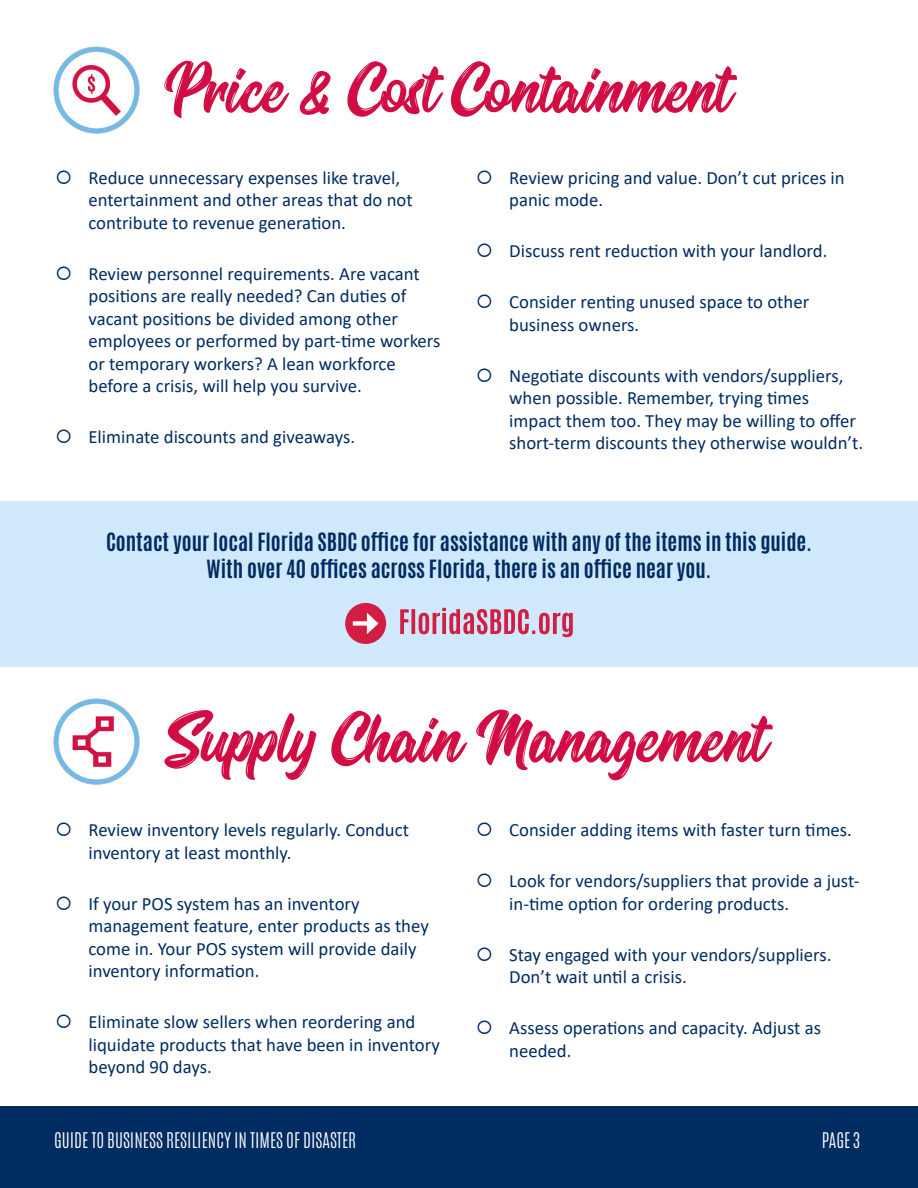
<style>
.page{position:relative;width:918px;height:1188px;background:#fff}
.page>*{position:absolute;margin:0;border:0;box-sizing:border-box;transform-origin:0 0}
.t1{font:90px "Oraqle Script";color:#d10d43}
.t2{font:700 21px "Antonio";color:#002c62}
.t3{font:18.75px/22.5px "Calibri";color:#002c62}
.t4{font:300 18px "Antonio";color:#fff}
</style>
<div class="page">
<div style="left:0;top:1106px;width:918px;height:82px;background:#002c62"></div>
<div style="left:0;top:501px;width:918px;height:165px;background:#d0e8fb"></div>
<img style="left:53px;top:46px;width:87px;height:88px">
<img style="left:53px;top:698px;width:87px;height:87px">
<svg style="left:400px;top:608px;width:173px;height:29px"></svg>
<div style="left:345px;top:603px;width:41px;height:41px;background:#d21e43;border-radius:50%"></div>
<div style="left:353px;top:621px;width:18px;height:5px;background:#fff"></div>
<svg style="left:367px;top:613px;width:12px;height:21px"></svg>
<p class="t1" style="left:164px;top:45px;width:565px">Price &amp; Cost Containment</p>
<p class="t3" style="left:88px;top:166px;width:326px">Reduce unnecessary expenses like travel, entertainment and other areas that do not contribute to revenue generation.</p>
<p class="t3" style="left:88px;top:262px;width:354px">Review personnel requirements. Are vacant positions are really needed? Can duties of vacant positions be divided among other employees or performed by part-time workers or temporary workers? A lean workforce before a crisis, will help you survive.</p>
<p class="t3" style="left:88px;top:425px;width:268px">Eliminate discounts and giveaways.</p>
<p class="t3" style="left:509px;top:166px;width:337px">Review pricing and value. Don’t cut prices in panic mode.</p>
<p class="t3" style="left:509px;top:239px;width:320px">Discuss rent reduction with your landlord.</p>
<p class="t3" style="left:509px;top:290px;width:302px">Consider renting unused space to other business owners.</p>
<p class="t3" style="left:509px;top:364px;width:356px">Negotiate discounts with vendors/suppliers, when possible. Remember, trying times impact them too. They may be willing to offer short-term discounts they otherwise wouldn’t.</p>
<p class="t2" style="left:106px;top:526px;width:707px">Contact your local Florida SBDC office for assistance with any of the items in this guide.</p>
<p class="t2" style="left:207px;top:553px;width:506px">With over 40 offices across Florida, there is an office near you.</p>
<p class="t1" style="left:164px;top:695px;width:601px">Supply Chain Management</p>
<p class="t3" style="left:88px;top:818px;width:322px">Review inventory levels regularly. Conduct inventory at least monthly.</p>
<p class="t3" style="left:88px;top:892px;width:342px">If your POS system has an inventory management feature, enter products as they come in. Your POS system will provide daily inventory information.</p>
<p class="t3" style="left:88px;top:1010px;width:353px">Eliminate slow sellers when reordering and liquidate products that have been in inventory beyond 90 days.</p>
<p class="t3" style="left:509px;top:818px;width:344px">Consider adding items with faster turn times.</p>
<p class="t3" style="left:509px;top:869px;width:352px">Look for vendors/suppliers that provide a just&shy;in-time option for ordering products.</p>
<p class="t3" style="left:509px;top:943px;width:324px">Stay engaged with your vendors/suppliers.<br>Don’t wait until a crisis.</p>
<p class="t3" style="left:509px;top:1016px;width:313px">Assess operations and capacity. Adjust as needed.</p>
<p class="t4" style="left:54px;top:1128px;width:304px">GUIDE TO BUSINESS RESILIENCY IN TIMES OF DISASTER</p>
<p class="t4" style="left:822px;top:1128px;width:40px">PAGE 3</p>
</div>
